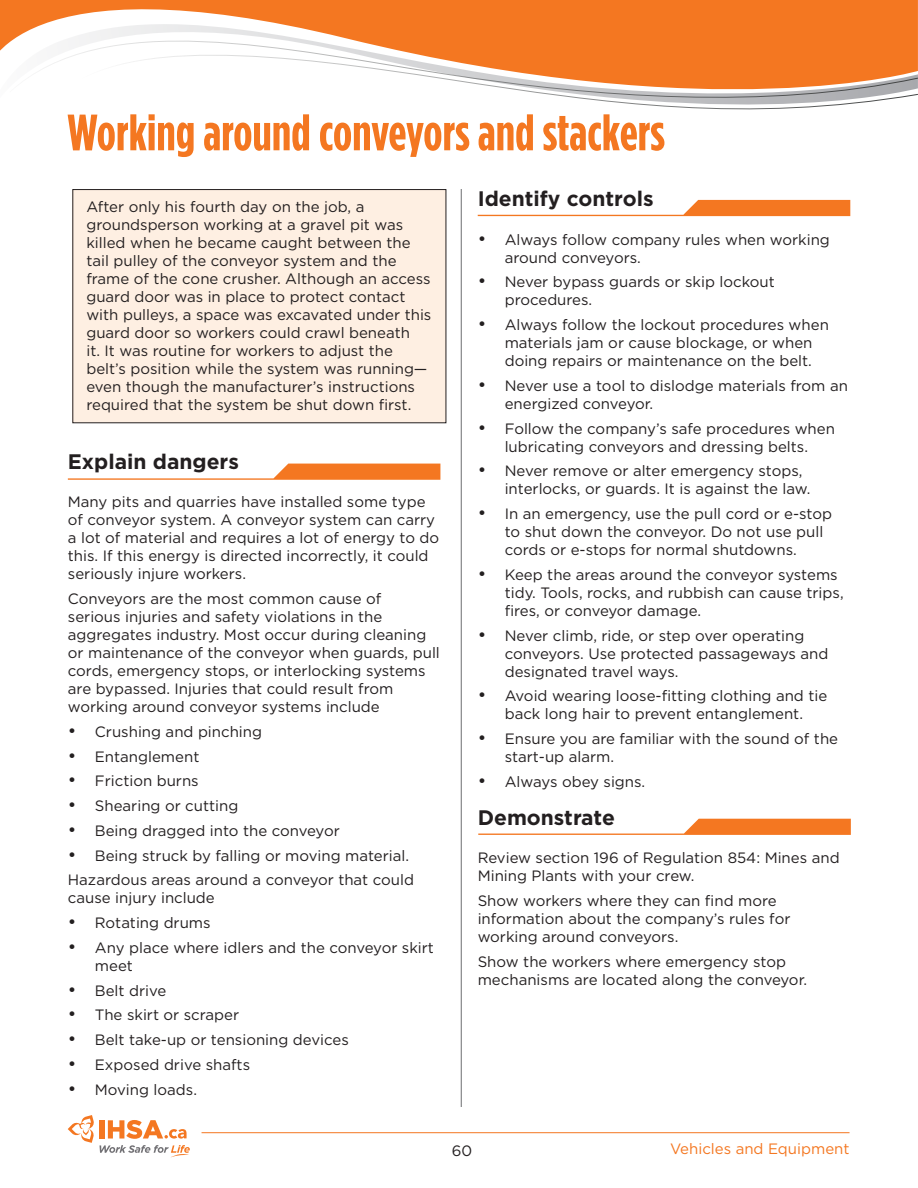
<style>
.page{position:relative;width:918px;height:1188px;background:#fff}
.page>*{position:absolute;margin:0;border:0;box-sizing:border-box;transform-origin:0 0}
.t1{font:700 51px "Gotham Condensed";color:#f47721}
.t2{font:700 21px "Gotham";color:#231f20}
.t3{font:15px/18px "Gotham";color:#231f20}
.t4{font:15px "Gotham";color:#f47721}
.s1{font-size:18px}
</style>
<div class="page">
<svg style="left:0;top:0;width:918px;height:51px;fill:#f47721"></svg>
<svg style="left:8px;top:39px;width:910px;height:30px"></svg>
<svg style="left:53px;top:53px;width:865px;height:57px"></svg>
<hr style="left:461px;top:189px;width:1px;height:918px;background:#6c6d70">
<hr style="left:202px;top:1132px;width:648px;height:1px;background:#f47721">
<svg style="left:68px;top:1115px;width:26px;height:28px"></svg>
<div style="left:99px;top:1120px;width:6px;height:19px;background:#f47721"></div>
<svg style="left:100px;top:1145px;width:90px;height:13px"></svg>
<svg style="left:108px;top:1120px;width:79px;height:19px"></svg>
<svg style="left:478px;top:200px;width:372px;height:16px"></svg>
<svg style="left:478px;top:819px;width:373px;height:16px"></svg>
<svg style="left:68px;top:464px;width:372px;height:16px"></svg>
<div style="left:73px;top:190px;width:373px;height:233px;background:#feefe2"></div>
<div style="left:72px;top:189px;width:374px;height:234px;border:1px solid #231f20"></div>
<p class="t1" style="left:67px;top:103px;width:599px">Working around conveyors and stackers</p>
<p class="t2" style="left:478px;top:185px;width:177px">Identify controls</p>
<p class="t3" style="left:505px;top:230px;width:327px;text-indent:-27px"><span class="s1">•</span> Always follow company rules when working around conveyors.</p>
<p class="t3" style="left:505px;top:273px;width:272px;text-indent:-27px"><span class="s1">•</span> Never bypass guards or skip lockout procedures.</p>
<p class="t3" style="left:505px;top:316px;width:326px;text-indent:-27px"><span class="s1">•</span> Always follow the lockout procedures when materials jam or cause blockage, or when doing repairs or maintenance on the belt.</p>
<p class="t3" style="left:505px;top:376px;width:345px;text-indent:-27px"><span class="s1">•</span> Never use a tool to dislodge materials from an energized conveyor.</p>
<p class="t3" style="left:478px;top:419px;width:359px;text-align:center"><span class="s1">•</span> Follow the company’s safe procedures when lubricating conveyors and dressing belts.</p>
<p class="t3" style="left:505px;top:462px;width:307px;text-indent:-27px"><span class="s1">•</span> Never remove or alter emergency stops, interlocks, or guards. It is against the law.</p>
<p class="t3" style="left:505px;top:505px;width:329px;text-indent:-27px"><span class="s1">•</span> In an emergency, use the pull cord or e-stop to shut down the conveyor. Do not use pull cords or e-stops for normal shutdowns.</p>
<p class="t3" style="left:505px;top:565px;width:340px;text-indent:-27px"><span class="s1">•</span> Keep the areas around the conveyor systems tidy. Tools, rocks, and rubbish can cause trips, fires, or conveyor damage.</p>
<p class="t3" style="left:505px;top:626px;width:325px;text-indent:-27px"><span class="s1">•</span> Never climb, ride, or step over operating conveyors. Use protected passageways and designated travel ways.</p>
<p class="t3" style="left:478px;top:687px;width:351px;text-align:center"><span class="s1">•</span> Avoid wearing loose-fitting clothing and tie back long hair to prevent entanglement.</p>
<p class="t3" style="left:505px;top:730px;width:335px;text-indent:-27px"><span class="s1">•</span> Ensure you are familiar with the sound of the start-up alarm.</p>
<p class="t3" style="left:478px;top:772px;width:169px"><span class="s1">•</span> Always obey signs.</p>
<p class="t2" style="left:478px;top:804px;width:139px">Demonstrate</p>
<p class="t3" style="left:478px;top:849px;width:363px">Review section 196 of Regulation 854: Mines and<br>Mining Plants with your crew.</p>
<p class="t3" style="left:478px;top:892px;width:314px">Show workers where they can find more information about the company’s rules for working around conveyors.</p>
<p class="t3" style="left:478px;top:952px;width:331px">Show the workers where emergency stop mechanisms are located along the conveyor.</p>
<p class="t3" style="left:86px;top:197px;width:347px">After only his fourth day on the job, a groundsperson working at a gravel pit was killed when he became caught between the tail pulley of the conveyor system and the frame of the cone crusher. Although an access guard door was in place to protect contact with pulleys, a space was excavated under this guard door so workers could crawl beneath<br>it. It was routine for workers to adjust the belt’s position while the system was running— even though the manufacturer’s instructions required that the system be shut down first.</p>
<p class="t2" style="left:68px;top:448px;width:173px">Explain dangers</p>
<p class="t3" style="left:68px;top:493px;width:373px">Many pits and quarries have installed some type of conveyor system. A conveyor system can carry a lot of material and requires a lot of energy to do this. If this energy is directed incorrectly, it could seriously injure workers.</p>
<p class="t3" style="left:68px;top:590px;width:373px">Conveyors are the most common cause of<br>serious injuries and safety violations in the aggregates industry. Most occur during cleaning or maintenance of the conveyor when guards, pull cords, emergency stops, or interlocking systems are bypassed. Injuries that could result from working around conveyor systems include</p>
<p class="t3" style="left:68px;top:722px;width:196px"><span class="s1">•</span> Crushing and pinching</p>
<p class="t3" style="left:68px;top:747px;width:133px"><span class="s1">•</span> Entanglement</p>
<p class="t3" style="left:68px;top:772px;width:132px"><span class="s1">•</span> Friction burns</p>
<p class="t3" style="left:68px;top:797px;width:172px"><span class="s1">•</span> Shearing or cutting</p>
<p class="t3" style="left:68px;top:821px;width:273px"><span class="s1">•</span> Being dragged into the conveyor</p>
<p class="t3" style="left:68px;top:846px;width:343px"><span class="s1">•</span> Being struck by falling or moving material.</p>
<p class="t3" style="left:68px;top:871px;width:348px">Hazardous areas around a conveyor that could cause injury include</p>
<p class="t3" style="left:68px;top:914px;width:144px"><span class="s1">•</span> Rotating drums</p>
<p class="t3" style="left:95px;top:938px;width:341px;text-indent:-27px"><span class="s1">•</span> Any place where idlers and the conveyor skirt meet</p>
<p class="t3" style="left:68px;top:981px;width:100px"><span class="s1">•</span> Belt drive</p>
<p class="t3" style="left:68px;top:1006px;width:173px"><span class="s1">•</span> The skirt or scraper</p>
<p class="t3" style="left:68px;top:1031px;width:282px"><span class="s1">•</span> Belt take-up or tensioning devices</p>
<p class="t3" style="left:68px;top:1055px;width:184px"><span class="s1">•</span> Exposed drive shafts</p>
<p class="t3" style="left:68px;top:1080px;width:131px"><span class="s1">•</span> Moving loads.</p>
<p class="t3" style="left:452px;top:1141px;width:22px">60</p>
<p class="t4" style="left:670px;top:1140px;width:181px">Vehicles and Equipment</p>
</div>
